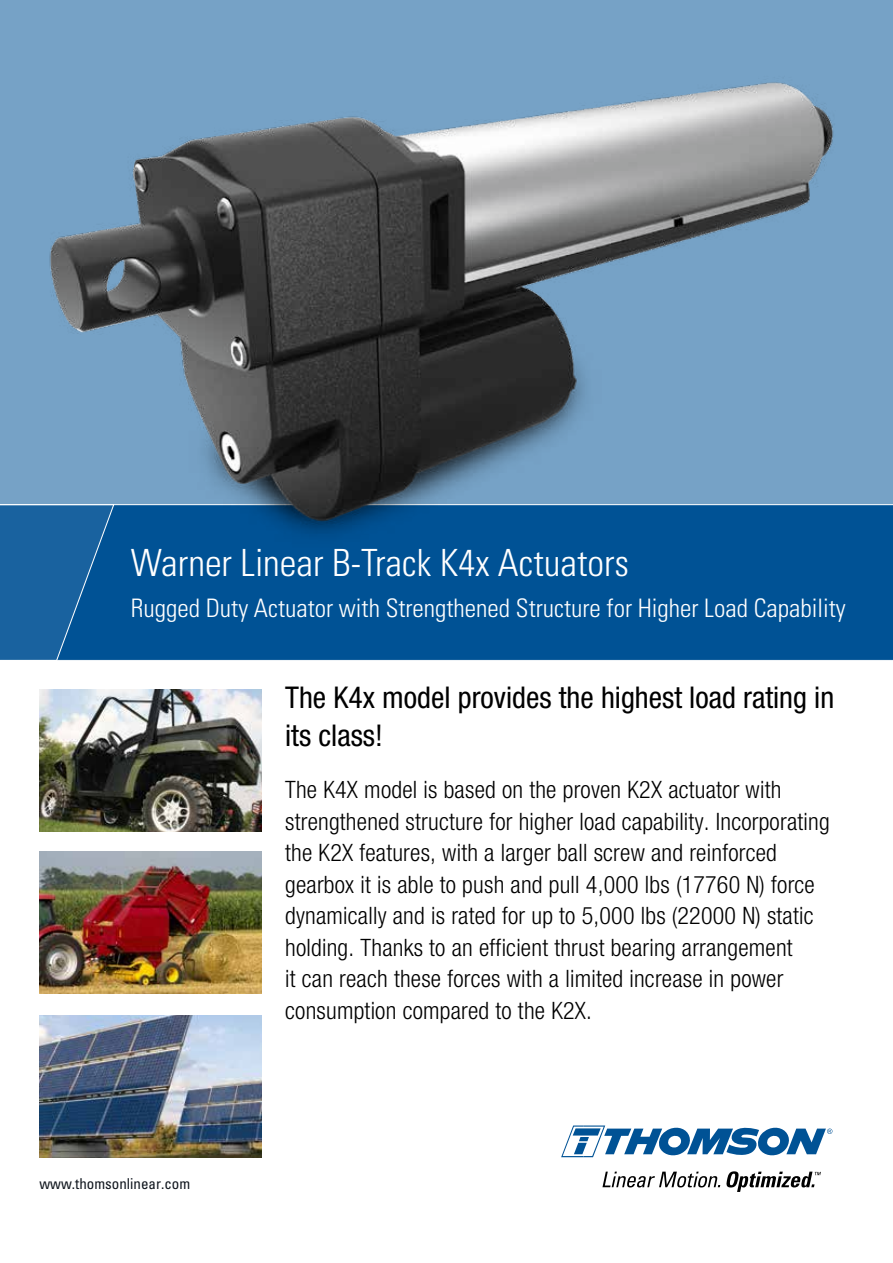
<style>
.page{position:relative;width:893px;height:1263px;background:#fff}
.page>*{position:absolute;margin:0;border:0;box-sizing:border-box;transform-origin:0 0}
.t1{font:300 condensed 37.5px "Univers";color:#fff}
.t2{font:condensed 30px/37.5px "Helvetica Neue LT Std";color:#000}
.t3{font:300 condensed 25.5px "Univers";color:#fff}
.t4{font:300 condensed 24px/31.5px "Helvetica Neue LT Std";letter-spacing:.01em;color:#000}
.t5{font:condensed 15px "Univers";color:#0f151d}
</style>
<div class="page">
<div style="left:115px;top:604px;width:778px;height:57px;background:#005295"></div>
<svg style="left:0;top:604px;width:115px;height:57px"></svg>
<svg style="left:561px;top:1125px;width:271px;height:32px"></svg>
<svg style="left:602px;top:1171px;width:219px;height:21px"></svg>
<img style="left:40px;top:851px;width:222px;height:143px">
<img style="left:40px;top:1015px;width:222px;height:143px">
<img style="left:40px;top:689px;width:222px;height:143px">
<img style="left:0;top:0;width:893px;height:604px">
<h1 class="t1" style="left:131px;top:540px;width:500px">Warner Linear B-Track K4x Actuators</h1>
<p class="t3" style="left:131px;top:592px;width:717px">Rugged Duty Actuator with Strengthened Structure for Higher Load Capability</p>
<p class="t5" style="left:39px;top:1174px;width:152px">www.thomsonlinear.com</p>
<p class="t2" style="left:285px;top:679px;width:550px">The K4x model provides the highest load rating in its class!</p>
<p class="t4" style="left:285px;top:774px;width:546px">The K4X model is based on the proven K2X actuator with strengthened structure for higher load capability. Incorporating the K2X features, with a larger ball screw and reinforced gearbox it is able to push and pull 4,000 lbs (17760 N) force dynamically and is rated for up to 5,000 lbs (22000 N) static holding. Thanks to an efficient thrust bearing arrangement<br>it can reach these forces with a limited increase in power consumption compared to the K2X.</p>
</div>
